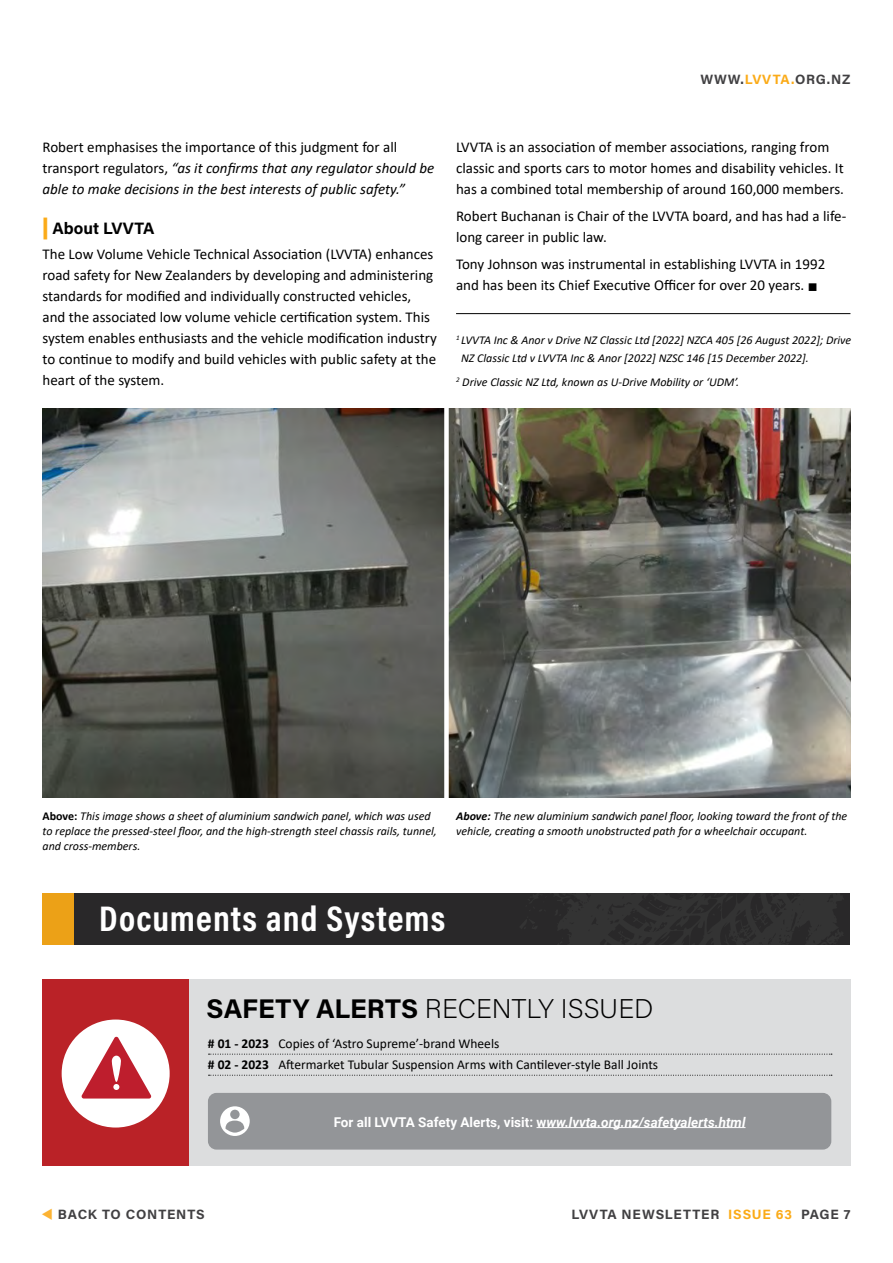
<style>
.page{position:relative;width:893px;height:1263px;background:#fff}
.page>*{position:absolute;margin:0;border:0;box-sizing:border-box;transform-origin:0 0}
.t1{font:700 36px "Acumin Pro Cond";letter-spacing:.03em;color:#fff}
.t2{font:200 27px "Acumin Pro";color:#000}
.t3{font:700 16.5px "Acumin Pro";color:#000}
.t4{font:15px/21px "Calibri";color:#000}
.t5{font:italic 15px/21px "Calibri";color:#000}
.t6{font:13.5px/21.6px "Calibri";color:#000}
.t7{font:italic 700 13.5px "Roboto";color:#fff}
.t8{font:700 13.5px "Acumin Pro";letter-spacing:.06em;color:#414042}
.t9{font:italic 12px/15px "Calibri";color:#000}
.s1{color:#fbab18}
.s2{font-style:normal}
.s3{font-weight:900;font-size:21px;color:#fbab18}
.s4{font-weight:700;font-style:normal}
.s5{font-weight:700}
.s6{color:#fcb333}
</style>
<div class="page">
<div style="left:43px;top:894px;width:807px;height:51px;background:#292829"></div>
<svg style="left:520px;top:894px;width:323px;height:51px"></svg>
<div style="left:43px;top:894px;width:31px;height:51px;background:#eca117"></div>
<img style="left:43px;top:408px;width:807px;height:389px">
<div style="left:43px;top:979px;width:146px;height:186px;background:#ba2227"></div>
<div style="left:62px;top:1019px;width:108px;height:108px;background:#fff;border-radius:50%"></div>
<svg style="left:81px;top:1036px;width:71px;height:62px"></svg>
<hr style="left:456px;top:313px;width:394px;height:1px;background:#000">
<div style="left:189px;top:979px;width:661px;height:186px;background:#dcddde"></div>
<div style="left:208px;top:1093px;width:623px;height:56px;background:#939598;border-radius:9px"></div>
<div style="left:220px;top:1106px;width:30px;height:30px;background:#fff;border-radius:50%"></div>
<svg style="left:225px;top:1120px;width:19px;height:12px"></svg>
<div style="left:230px;top:1110px;width:10px;height:9px;background:#939598;border-radius:50%"></div>
<hr style="left:536px;top:1127px;width:209px;height:1px;background:#fff">
<svg style="left:209px;top:1054px;width:623px;height:1px"></svg>
<svg style="left:209px;top:1075px;width:623px;height:1px"></svg>
<div style="left:444px;top:400px;width:5px;height:401px;background:#fff"></div>
<p class="t8" style="left:700px;top:70px;width:152px">WWW.<span class="s1">LVVTA.</span>ORG.NZ</p>
<p class="t5" style="left:43px;top:135px;width:393px"><span class="s2">Robert emphasises the importance of this judgment for all transport regulators,</span> “as it confirms that any regulator should be able to make decisions in the best interests of public safety.”</p>
<p class="t3" style="left:43px;top:216px;width:113px"><span class="s3">|</span> About LVVTA</p>
<p class="t4" style="left:43px;top:243px;width:396px">The Low Volume Vehicle Technical Association (LVVTA) enhances road safety for New Zealanders by developing and administering standards for modified and individually constructed vehicles, and the associated low volume vehicle certification system. This system enables enthusiasts and the vehicle modification industry to continue to modify and build vehicles with public safety at the heart of the system.</p>
<p class="t4" style="left:456px;top:136px;width:389px">LVVTA is an association of member associations, ranging from classic and sports cars to motor homes and disability vehicles. It has a combined total membership of around 160,000 members.</p>
<p class="t4" style="left:456px;top:205px;width:392px">Robert Buchanan is Chair of the LVVTA board, and has had a life&shy;long career in public law.</p>
<p class="t4" style="left:456px;top:253px;width:371px">Tony Johnson was instrumental in establishing LVVTA in 1992 and has been its Chief Executive Officer for over 20 years. ■</p>
<p class="t9" style="left:461px;top:330px;width:392px;line-height:18px;text-indent:-5px"><sup>1</sup> LVVTA Inc &amp; Anor v Drive NZ Classic Ltd [2022] NZCA 405 [26 August 2022]; Drive<br>NZ Classic Ltd v LVVTA Inc &amp; Anor [2022] NZSC 146 [15 December 2022].</p>
<p class="t9" style="left:456px;top:374px;width:285px"><sup>2</sup> Drive Classic NZ Ltd, known as U-Drive Mobility or ‘UDM’.</p>
<p class="t9" style="left:43px;top:807px;width:396px"><span class="s4">Above:</span> This image shows a sheet of aluminium sandwich panel, which was used to replace the pressed-steel floor, and the high-strength steel chassis rails, tunnel, and cross-members.</p>
<p class="t9" style="left:456px;top:808px;width:393px"><span class="s5">Above:</span> The new aluminium sandwich panel floor, looking toward the front of the vehicle, creating a smooth unobstructed path for a wheelchair occupant.</p>
<h1 class="t1" style="left:99px;top:895px;width:348px">Documents and Systems</h1>
<h2 class="t2" style="left:206px;top:990px;width:448px"><span class="s5">SAFETY ALERTS</span> RECENTLY ISSUED</h2>
<p class="t6" style="left:208px;top:1032px;width:452px"><span class="s5"># 01 - 2023</span> Copies of ‘Astro Supreme’-brand Wheels<br><span class="s5"># 02 - 2023</span> Aftermarket Tubular Suspension Arms with Cantilever-style Ball Joints</p>
<p class="t7" style="left:334px;top:1112px;width:413px"><span class="s2">For all LVVTA Safety Alerts, visit: w</span>ww.lvvta.org.nz/safetyalerts.html</p>
<p class="t8" style="left:41px;top:1205px;width:165px"><span class="s6">▼</span> BACK TO CONTENTS</p>
<p class="t8" style="left:572px;top:1204px;width:280px">LVVTA NEWSLETTER <span class="s1">ISSUE 63</span> PAGE 7</p>
</div>
